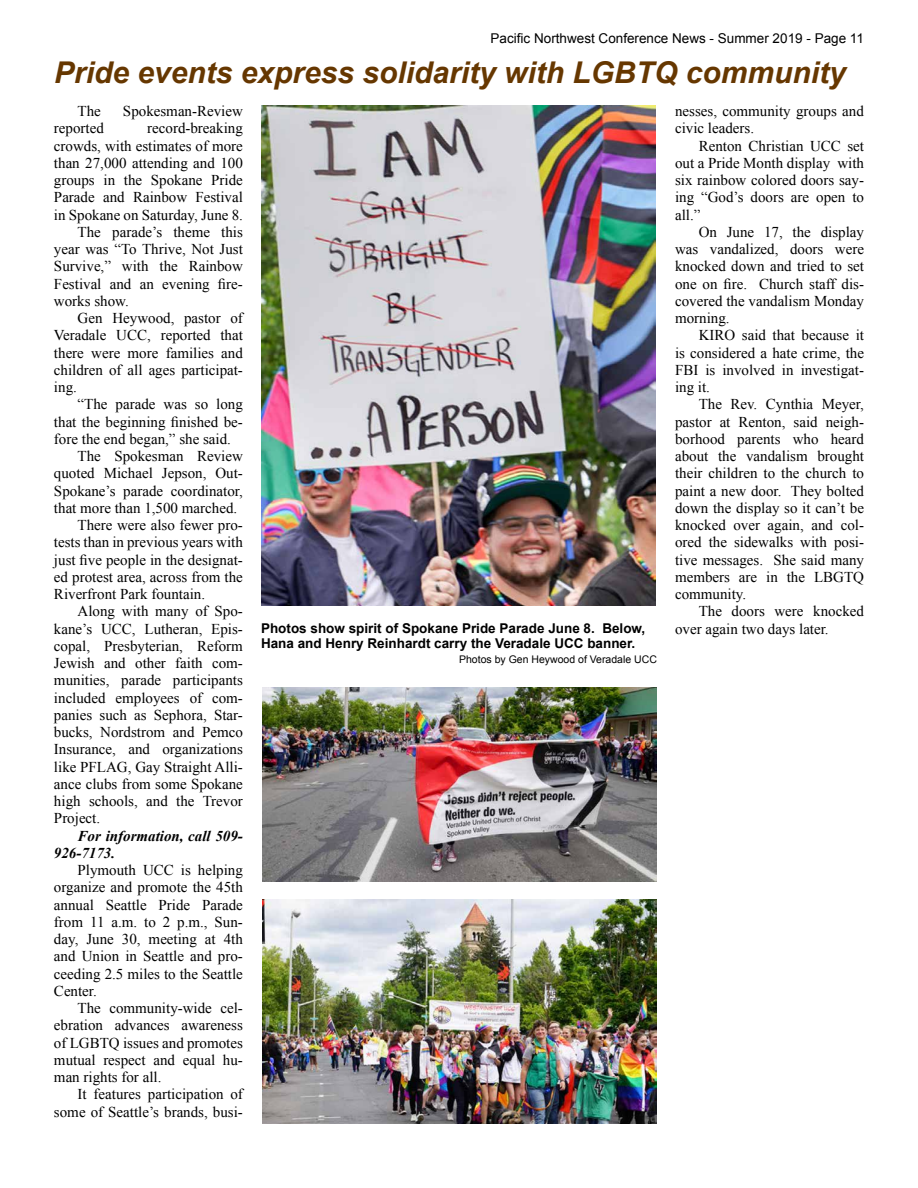
<style>
.page{position:relative;width:918px;height:1188px;background:#fff}
.page>*{position:absolute;margin:0;border:0;box-sizing:border-box;transform-origin:0 0}
.t1{font:italic 700 30px "Arial";color:#663700}
.t2{font:15px/17.2px "Times New Roman";color:#000;text-align:justify}
.t3{font:italic 700 15px/17.2px "Times New Roman";color:#000}
.t4{font:700 13.5px/15px "Arial";color:#000}
.t5{font:13.5px "Arial";color:#000}
.t6{font:10.5px "Arial";color:#000}
</style>
<div class="page">
<img style="left:261px;top:106px;width:394px;height:500px">
<img style="left:263px;top:688px;width:394px;height:194px">
<img style="left:263px;top:899px;width:394px;height:225px">
<p class="t5" style="left:491px;top:29px;width:375px">Pacific Northwest Conference News - Summer 2019 - Page 11</p>
<h1 class="t1" style="left:54px;top:53px;width:793px">Pride events express solidarity with LGBTQ community</h1>
<p class="t2" style="left:78px;top:102px;width:25px">The</p>
<p class="t2" style="left:123px;top:102px;width:121px">Spokesman-Review</p>
<p class="t2" style="left:54px;top:120px;width:51px">reported</p>
<p class="t2" style="left:147px;top:120px;width:97px">record-breaking</p>
<p class="t2" style="left:54px;top:137px;width:190px">crowds, with estimates of more</p>
<p class="t2" style="left:54px;top:154px;width:190px">than 27,000 attending and 100</p>
<p class="t2" style="left:54px;top:171px;width:190px">groups in the Spokane Pride</p>
<p class="t2" style="left:54px;top:189px;width:190px">Parade and Rainbow Festival</p>
<p class="t2" style="left:54px;top:206px;width:190px">in Spokane on Saturday, June 8.</p>
<p class="t2" style="left:78px;top:223px;width:167px">The parade’s theme this</p>
<p class="t2" style="left:54px;top:240px;width:190px">year was “To Thrive, Not Just</p>
<p class="t2" style="left:54px;top:258px;width:190px">Survive,” with the Rainbow</p>
<p class="t2" style="left:54px;top:275px;width:190px">Festival and an evening fire-</p>
<p class="t2" style="left:54px;top:292px;width:76px">works show.</p>
<p class="t2" style="left:78px;top:309px;width:167px">Gen Heywood, pastor of</p>
<p class="t2" style="left:54px;top:327px;width:190px">Veradale UCC, reported that</p>
<p class="t2" style="left:54px;top:344px;width:190px">there were more families and</p>
<p class="t2" style="left:54px;top:361px;width:190px">children of all ages participat-</p>
<p class="t2" style="left:54px;top:378px;width:24px">ing.</p>
<p class="t2" style="left:78px;top:396px;width:167px">“The parade was so long</p>
<p class="t2" style="left:54px;top:413px;width:190px">that the beginning finished be-</p>
<p class="t2" style="left:54px;top:430px;width:179px">fore the end began,” she said.</p>
<p class="t2" style="left:78px;top:447px;width:167px">The Spokesman Review</p>
<p class="t2" style="left:54px;top:465px;width:190px">quoted Michael Jepson, Out-</p>
<p class="t2" style="left:54px;top:482px;width:190px">Spokane’s parade coordinator,</p>
<p class="t2" style="left:54px;top:499px;width:185px">that more than 1,500 marched.</p>
<p class="t2" style="left:78px;top:516px;width:167px">There were also fewer pro-</p>
<p class="t2" style="left:54px;top:534px;width:190px">tests than in previous years with</p>
<p class="t2" style="left:54px;top:551px;width:190px">just five people in the designat-</p>
<p class="t2" style="left:54px;top:568px;width:190px">ed protest area, across from the</p>
<p class="t2" style="left:54px;top:585px;width:153px">Riverfront Park fountain.</p>
<p class="t2" style="left:78px;top:603px;width:167px">Along with many of Spo-</p>
<p class="t2" style="left:54px;top:620px;width:190px">kane’s UCC, Lutheran, Epis-</p>
<p class="t2" style="left:54px;top:637px;width:190px">copal, Presbyterian, Reform</p>
<p class="t2" style="left:54px;top:654px;width:190px">Jewish and other faith com-</p>
<p class="t2" style="left:54px;top:672px;width:190px">munities, parade participants</p>
<p class="t2" style="left:54px;top:689px;width:190px">included employees of com-</p>
<p class="t2" style="left:54px;top:706px;width:190px">panies such as Sephora, Star-</p>
<p class="t2" style="left:54px;top:723px;width:190px">bucks, Nordstrom and Pemco</p>
<p class="t2" style="left:54px;top:741px;width:190px">Insurance, and organizations</p>
<p class="t2" style="left:54px;top:758px;width:190px">like PFLAG, Gay Straight Alli-</p>
<p class="t2" style="left:54px;top:775px;width:190px">ance clubs from some Spokane</p>
<p class="t2" style="left:54px;top:792px;width:190px">high schools, and the Trevor</p>
<p class="t2" style="left:54px;top:810px;width:48px">Project.</p>
<p class="t3" style="left:54px;top:827px;width:190px;text-indent:24px">For information, call 509-<br>926-7173.</p>
<p class="t2" style="left:54px;top:861px;width:190px;text-indent:24px">Plymouth UCC is helping organize and promote the 45th annual Seattle Pride Parade from 11 a.m. to 2 p.m., Sun&shy;day, June 30, meeting at 4th and Union in Seattle and pro&shy;ceeding 2.5 miles to the Seattle Center.</p>
<p class="t2" style="left:54px;top:999px;width:190px;text-indent:24px">The community-wide cel&shy;ebration advances awareness of LGBTQ issues and promotes mutual respect and equal hu&shy;man rights for all.</p>
<p class="t2" style="left:54px;top:1086px;width:190px;text-align:right">It features participation of some of Seattle’s brands, busi-</p>
<p class="t2" style="left:675px;top:102px;width:190px">nesses, community groups and civic leaders.</p>
<p class="t2" style="left:675px;top:137px;width:190px;text-indent:24px">Renton Christian UCC set out a Pride Month display with six rainbow colored doors say&shy;ing “God’s doors are open to all.”</p>
<p class="t2" style="left:675px;top:223px;width:190px;text-indent:24px">On June 17, the display was vandalized, doors were knocked down and tried to set one on fire. Church staff dis&shy;covered the vandalism Monday morning.</p>
<p class="t2" style="left:675px;top:327px;width:190px;text-indent:24px">KIRO said that because it is considered a hate crime, the FBI is involved in investigat&shy;ing it.</p>
<p class="t2" style="left:675px;top:396px;width:190px;text-indent:24px">The Rev. Cynthia Meyer, pastor at Renton, said neigh&shy;borhood parents who heard about the vandalism brought their children to the church to paint a new door. They bolted down the display so it can’t be knocked over again, and col&shy;ored the sidewalks with posi&shy;tive messages. She said many members are in the LBGTQ community.</p>
<p class="t2" style="left:675px;top:603px;width:190px;text-indent:24px">The doors were knocked over again two days later.</p>
<p class="t4" style="left:261px;top:621px;width:386px">Photos show spirit of Spokane Pride Parade June 8. Below,<br>Hana and Henry Reinhardt carry the Veradale UCC banner.</p>
<p class="t6" style="left:459px;top:653px;width:199px">Photos by Gen Heywood of Veradale UCC</p>
</div>
